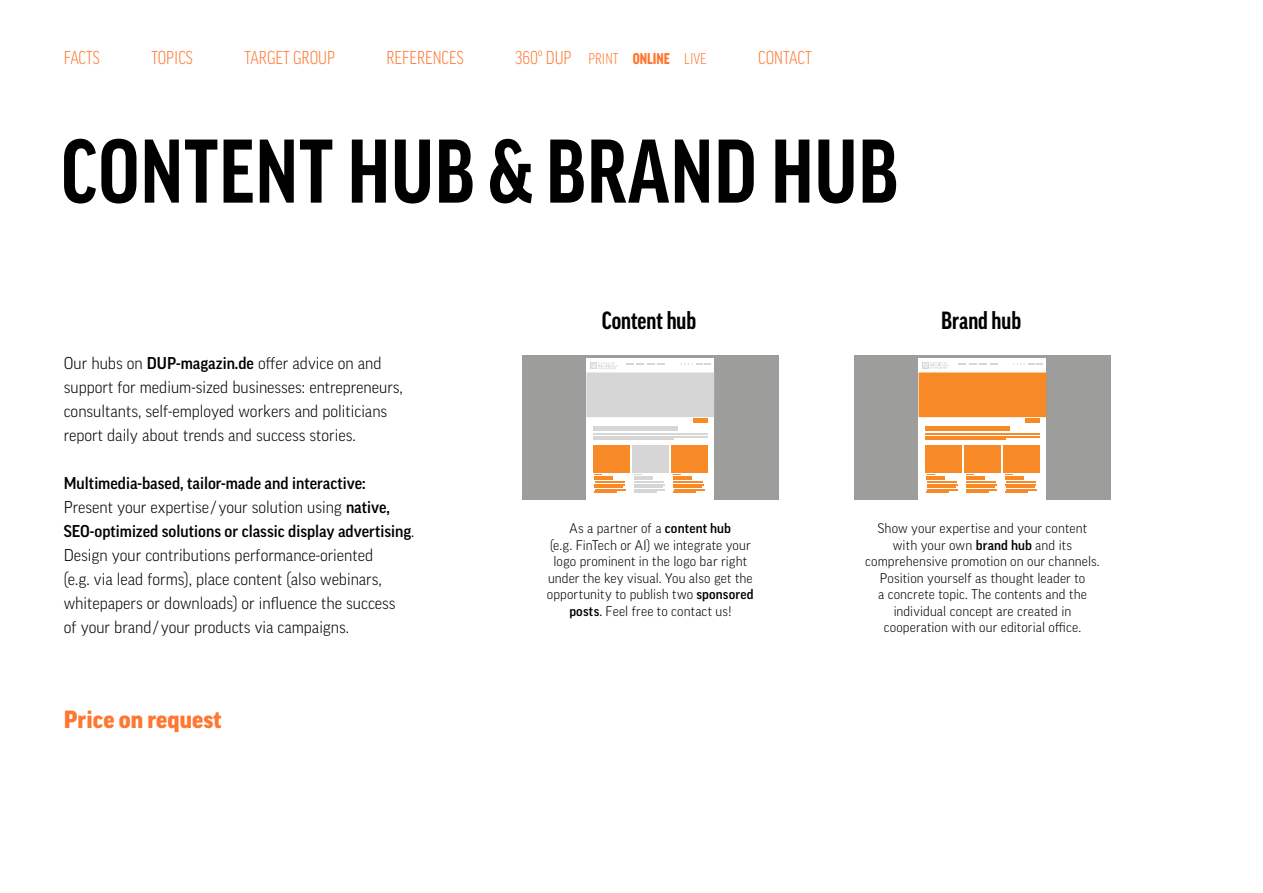
<style>
.page{position:relative;width:1263px;height:893px;background:#fff}
.page>*{position:absolute;margin:0;border:0;box-sizing:border-box;transform-origin:0 0}
.t1{font:700 condensed 87px "Good Pro";letter-spacing:.01em;color:#000}
.t2{font:700 condensed 24px "Good Pro";color:#000}
.t3{font:900 24px "Good Pro";color:#ff7731}
.t4{font:300 condensed 18px "Good Pro";color:#ff7731}
.t5{font:300 16.5px/24px "Good Pro";color:#000}
.t6{font:300 condensed 15px "Good Pro";color:#ff7731}
.t7{font:300 13.5px/16.5px "Good Pro";letter-spacing:.01em;color:#000;text-align:center}
.s1{font-size:18px}
.s2{font-weight:900}
.s3{font-weight:500}
.s4{font-weight:400}
</style>
<div class="page">
<div style="left:522px;top:356px;width:257px;height:144px;background:#9d9d9c"></div>
<div style="left:586px;top:359px;width:128px;height:141px;background:#fff"></div>
<div style="left:586px;top:372px;width:128px;height:45px;background:#d6d6d6"></div>
<hr style="left:595px;top:476px;width:18px;height:3px;background:#f78a27">
<svg style="left:595px;top:482px;width:29px;height:1px"></svg>
<hr style="left:595px;top:484px;width:30px;height:1px;background:#f78a27">
<hr style="left:595px;top:486px;width:28px;height:2px;background:#f78a27">
<hr style="left:595px;top:489px;width:31px;height:1px;background:#f78a27">
<hr style="left:595px;top:491px;width:22px;height:2px;background:#f78a27">
<div style="left:593px;top:445px;width:36px;height:27px;background:#f78a27"></div>
<hr style="left:634px;top:476px;width:18px;height:3px;background:#d6d6d6">
<hr style="left:634px;top:482px;width:30px;height:1px;background:#d6d6d6">
<hr style="left:634px;top:484px;width:31px;height:1px;background:#d6d6d6">
<hr style="left:634px;top:486px;width:29px;height:2px;background:#d6d6d6">
<hr style="left:634px;top:489px;width:31px;height:1px;background:#d6d6d6">
<hr style="left:634px;top:491px;width:22px;height:2px;background:#d6d6d6">
<div style="left:632px;top:445px;width:36px;height:27px;background:#d6d6d6"></div>
<hr style="left:674px;top:476px;width:18px;height:3px;background:#f78a27">
<svg style="left:674px;top:482px;width:29px;height:1px"></svg>
<hr style="left:674px;top:484px;width:30px;height:1px;background:#f78a27">
<hr style="left:674px;top:486px;width:28px;height:2px;background:#f78a27">
<hr style="left:674px;top:489px;width:30px;height:1px;background:#f78a27">
<hr style="left:674px;top:491px;width:22px;height:2px;background:#f78a27">
<div style="left:672px;top:445px;width:36px;height:27px;background:#f78a27"></div>
<svg style="left:626px;top:363px;width:39px;height:2px"></svg>
<svg style="left:681px;top:363px;width:30px;height:2px"></svg>
<div style="left:854px;top:356px;width:257px;height:144px;background:#9d9d9c"></div>
<div style="left:919px;top:359px;width:127px;height:141px;background:#fff"></div>
<div style="left:918px;top:372px;width:128px;height:45px;background:#f78a27"></div>
<hr style="left:927px;top:476px;width:18px;height:3px;background:#f78a27">
<svg style="left:927px;top:482px;width:29px;height:1px"></svg>
<hr style="left:927px;top:484px;width:30px;height:1px;background:#f78a27">
<hr style="left:927px;top:486px;width:28px;height:2px;background:#f78a27">
<hr style="left:927px;top:489px;width:31px;height:1px;background:#f78a27">
<hr style="left:927px;top:491px;width:22px;height:2px;background:#f78a27">
<div style="left:925px;top:445px;width:36px;height:27px;background:#f78a27"></div>
<hr style="left:966px;top:476px;width:19px;height:3px;background:#f78a27">
<hr style="left:966px;top:482px;width:30px;height:1px;background:#f78a27">
<hr style="left:966px;top:484px;width:31px;height:1px;background:#f78a27">
<hr style="left:966px;top:486px;width:29px;height:2px;background:#f78a27">
<hr style="left:966px;top:489px;width:31px;height:1px;background:#f78a27">
<hr style="left:966px;top:491px;width:22px;height:2px;background:#f78a27">
<div style="left:964px;top:445px;width:36px;height:27px;background:#f78a27"></div>
<hr style="left:1006px;top:476px;width:18px;height:3px;background:#f78a27">
<svg style="left:1006px;top:482px;width:29px;height:1px"></svg>
<hr style="left:1006px;top:484px;width:30px;height:1px;background:#f78a27">
<hr style="left:1006px;top:486px;width:28px;height:2px;background:#f78a27">
<hr style="left:1006px;top:489px;width:31px;height:1px;background:#f78a27">
<hr style="left:1006px;top:491px;width:22px;height:2px;background:#f78a27">
<div style="left:1004px;top:445px;width:36px;height:27px;background:#f78a27"></div>
<svg style="left:958px;top:363px;width:39px;height:2px"></svg>
<svg style="left:1013px;top:363px;width:30px;height:2px"></svg>
<div style="left:593px;top:426px;width:85px;height:5px;background:#d6d6d6"></div>
<hr style="left:1025px;top:419px;width:15px;height:4px;background:#f78a27">
<hr style="left:693px;top:419px;width:15px;height:4px;background:#f78a27">
<div style="left:925px;top:426px;width:85px;height:5px;background:#f78a27"></div>
<hr style="left:593px;top:433px;width:115px;height:2px;background:#d6d6d6">
<hr style="left:925px;top:433px;width:115px;height:2px;background:#f78a27">
<hr style="left:593px;top:436px;width:115px;height:2px;background:#d6d6d6">
<hr style="left:925px;top:436px;width:115px;height:2px;background:#f78a27">
<hr style="left:593px;top:439px;width:81px;height:1px;background:#d6d6d6">
<hr style="left:925px;top:439px;width:81px;height:1px;background:#f78a27">
<div style="left:590px;top:363px;width:7px;height:6px;background:#d6d6d6"></div>
<svg style="left:591px;top:362px;width:26px;height:7px"></svg>
<div style="left:922px;top:362px;width:7px;height:7px;background:#d6d6d6"></div>
<svg style="left:923px;top:362px;width:26px;height:7px"></svg>
<p class="t4" style="left:64px;top:47px;width:37px">FACTS</p>
<p class="t4" style="left:151px;top:47px;width:43px">TOPICS</p>
<p class="t4" style="left:244px;top:47px;width:92px">TARGET GROUP</p>
<p class="t4" style="left:386px;top:47px;width:79px">REFERENCES</p>
<p class="t6" style="left:515px;top:50px;width:193px"><span class="s1">360º DUP</span> PRINT <span class="s2">ONLINE</span> LIVE</p>
<p class="t4" style="left:758px;top:47px;width:55px">CONTACT</p>
<h1 class="t1" style="left:61px;top:123px;width:839px">CONTENT HUB &amp; BRAND HUB</h1>
<p class="t5" style="left:64px;top:351px;width:341px">Our hubs on <span class="s3">DUP-magazin.de</span> offer advice on and support for medium-sized businesses: entrepreneurs, consultants, self-employed workers and politicians report daily about trends and success stories.</p>
<p class="t5" style="left:64px;top:471px;width:352px"><span class="s3">Multimedia-based, tailor-made and interactive:<br></span>Present your expertise /your solution using <span class="s3">native, SEO-optimized solutions or classic display advertising</span>.<br>Design your contributions performance-oriented<br>(e.g. via lead forms), place content (also webinars, whitepapers or downloads) or influence the success<br>of your brand/your products via campaigns.</p>
<h2 class="t3" style="left:64px;top:706px;width:159px">Price on request</h2>
<h2 class="t2" style="left:602px;top:307px;width:96px">Content hub</h2>
<h2 class="t2" style="left:941px;top:307px;width:82px">Brand hub</h2>
<p class="t7" style="left:547px;top:520px;width:208px">As a partner of a <span class="s3">content hub<br></span>(e.g. FinTech or AI) we integrate your logo prominent in the logo bar right under the key visual. You also get the opportunity to publish two <span class="s3">sponsored posts</span><span class="s4">.</span> Feel free to contact us!</p>
<p class="t7" style="left:865px;top:520px;width:236px">Show your expertise and your content with your own <span class="s3">brand hub</span> and its comprehensive promotion on our channels.<br>Position yourself as thought leader to<br>a concrete topic. The contents and the individual concept are created in cooperation with our editorial office.</p>
</div>
